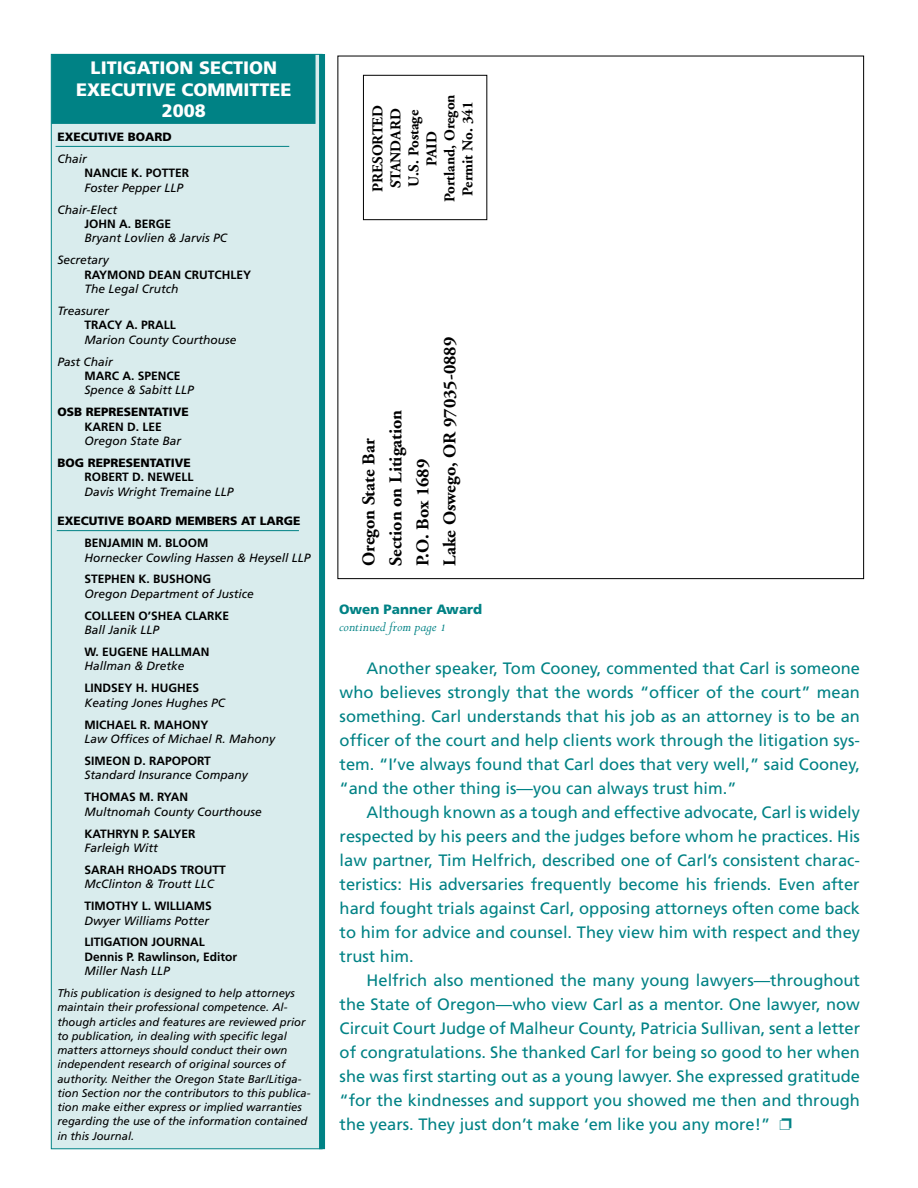
<style>
.page{position:relative;width:918px;height:1188px;background:#fff}
.page>*{position:absolute;margin:0;border:0;box-sizing:border-box;transform-origin:0 0}
.t1{font:700 18px/27px "Adobe Garamond";color:#000}
.t2{font:900 18px "Frutiger";color:#fff}
.t3{font:16.5px/24px "Frutiger";color:#008285;text-align:justify}
.t4{font:700 15px/18px "Adobe Garamond";color:#000;text-align:center}
.t5{font:15px "Perpetua Italic Os F";color:#008285}
.t6{font:900 13.5px "Frutiger";color:#008285}
.t7{font:italic 12px/21.9px "Frutiger";color:#000}
.t8{font:700 12px/14.4px "Frutiger";color:#000}
.t9{font:900 12px "Frutiger";color:#000}
.t10{font:italic 11.25px/14.2px "Frutiger";color:#000}
</style>
<div class="page">
<div style="left:51px;top:54px;width:271px;height:1095px;background:#d9eced;border:1px solid #008285"></div>
<hr style="left:57px;top:530px;width:242px;height:1px;background:#008285">
<hr style="left:56px;top:146px;width:233px;height:1px;background:#008285">
<div style="left:51px;top:54px;width:265px;height:70px;background:#008285;border:2px solid #008285"></div>
<div style="left:363px;top:75px;width:124px;height:145px;border:1px solid #000"></div>
<div style="left:319px;top:54px;width:6px;height:1095px;background:#008285"></div>
<p class="t2" style="left:91px;top:57px;width:12px">LITIGATION</p>
<p class="t2" style="left:199px;top:57px;width:34px">SECTION</p>
<p class="t2" style="left:76px;top:79px;width:217px">EXECUTIVE COMMITTEE</p>
<p class="t2" style="left:162px;top:100px;width:46px">2008</p>
<p class="t9" style="left:57px;top:130px;width:80px">EXECUTIVE BOA</p>
<p class="t9" style="left:154px;top:130px;width:18px">RD</p>
<p class="t7" style="left:57px;top:148px;width:31px">Chair</p>
<p class="t8" style="left:84px;top:166px;width:106px">NANCIE K. POTTER</p>
<p class="t7" style="left:57px;top:176px;width:127px;text-indent:27px">Foster Pepper LLP<br>Chair-Elect</p>
<p class="t8" style="left:84px;top:216px;width:88px">JOHN A. BERGE</p>
<p class="t7" style="left:57px;top:227px;width:171px;text-indent:27px">Bryant Lovlien &amp; Jarvis PC<br>Secretary</p>
<p class="t8" style="left:84px;top:267px;width:168px">RAYMOND DEAN CRUTCHLEY</p>
<p class="t7" style="left:57px;top:278px;width:123px;text-indent:27px">The Legal Crutch<br>Treasurer</p>
<p class="t8" style="left:84px;top:318px;width:93px">TRACY A. PRALL</p>
<p class="t7" style="left:57px;top:329px;width:181px;text-indent:27px">Marion County Courthouse<br>Past Chair</p>
<p class="t8" style="left:84px;top:369px;width:98px">MARC A. SPENCE</p>
<p class="t7" style="left:84px;top:379px;width:111px">Spence &amp; Sabitt LLP</p>
<p class="t9" style="left:57px;top:405px;width:90px">OSB REPRESENTATIV</p>
<p class="t9" style="left:181px;top:405px;width:9px">E</p>
<p class="t8" style="left:84px;top:419px;width:79px">KAREN D. LEE</p>
<p class="t7" style="left:84px;top:430px;width:98px">Oregon State Bar</p>
<p class="t9" style="left:57px;top:456px;width:10px">BOG</p>
<p class="t9" style="left:88px;top:456px;width:61px">REPRESENTATIV</p>
<p class="t9" style="left:183px;top:456px;width:9px">E</p>
<p class="t8" style="left:84px;top:470px;width:111px">ROBERT D. NEWELL</p>
<p class="t7" style="left:84px;top:481px;width:151px">Davis Wright Tremaine LLP</p>
<p class="t9" style="left:57px;top:514px;width:80px">EXECUTIVE BOA</p>
<p class="t9" style="left:154px;top:514px;width:148px">RD MEMBERS AT LARGE</p>
<p class="t8" style="left:84px;top:536px;width:125px">BENJAMIN M. BLOOM</p>
<p class="t7" style="left:84px;top:546px;width:228px">Hornecker Cowling Hassen &amp; Heysell LLP</p>
<p class="t8" style="left:84px;top:572px;width:128px">STEPHEN K. BUSHONG</p>
<p class="t7" style="left:84px;top:583px;width:171px">Oregon Department of Justice</p>
<p class="t8" style="left:84px;top:608px;width:146px">COLLEEN O’SHEA CLARKE</p>
<p class="t7" style="left:84px;top:619px;width:76px">Ball Janik LLP</p>
<p class="t8" style="left:84px;top:645px;width:127px">W. EUGENE HALLMAN</p>
<p class="t7" style="left:84px;top:655px;width:102px">Hallman &amp; Dretke</p>
<p class="t8" style="left:84px;top:681px;width:116px">LINDSEY H. HUGHES</p>
<p class="t7" style="left:84px;top:692px;width:142px">Keating Jones Hughes PC</p>
<p class="t8" style="left:84px;top:717px;width:125px">MICHAEL R. MAHONY</p>
<p class="t7" style="left:84px;top:728px;width:192px">Law Offices of Michael R. Mahony</p>
<p class="t8" style="left:84px;top:753px;width:128px">SIMEON D. RAPOPORT</p>
<p class="t7" style="left:84px;top:764px;width:165px">Standard Insurance Company</p>
<p class="t8" style="left:84px;top:790px;width:105px">THOMAS M. RYAN</p>
<p class="t7" style="left:84px;top:800px;width:179px">Multnomah County Courthouse</p>
<p class="t8" style="left:84px;top:826px;width:113px">KATHRYN P. SALYER</p>
<p class="t7" style="left:84px;top:837px;width:75px">Farleigh Witt</p>
<p class="t8" style="left:84px;top:862px;width:9px">sarah</p>
<p class="t8" style="left:128px;top:862px;width:9px">rhoads</p>
<p class="t8" style="left:180px;top:862px;width:9px">troutt</p>
<p class="t7" style="left:84px;top:873px;width:131px">McClinton &amp; Troutt LLC</p>
<p class="t8" style="left:84px;top:899px;width:129px">TIMOTHY L. WILLIAMS</p>
<p class="t7" style="left:84px;top:909px;width:126px">Dwyer Williams Potter</p>
<p class="t8" style="left:84px;top:935px;width:154px">LITIGATION JOURNAL<br>Dennis P. Rawlinson, Editor</p>
<p class="t7" style="left:84px;top:960px;width:87px">Miller Nash LLP</p>
<p class="t10" style="left:57px;top:986px;width:255px">This publication is designed to help attorneys maintain their professional competence. Al&shy;though articles and features are reviewed prior to publication, in dealing with specific legal matters attorneys should conduct their own independent research of original sources of authority. Neither the Oregon State Bar/Litiga&shy;tion Section nor the contributors to this publica&shy;tion make either express or implied warranties regarding the use of the information contained in this Journal.</p>
<p class="t4" style="left:369px;top:202px;width:109px;rotate:-90deg">PRESORTED<br>STANDARD<br>U.S. Postage<br>PAID<br>Portland, Oregon<br>Permit No. 341</p>
<p class="t1" style="left:356px;top:566px;width:230px;rotate:-90deg">Oregon State Bar<br>Section on Litigation<br>P.O. Box 1689<br>Lake Oswego, OR 97035-0889</p>
<p class="t6" style="left:339px;top:602px;width:145px">Owen Panner Award</p>
<p class="t5" style="left:339px;top:619px;width:109px">continued from page 1</p>
<p class="t3" style="left:340px;top:656px;width:522px;text-indent:27px">Another speaker, Tom Cooney, commented that Carl is someone who believes strongly that the words “officer of the court” mean something. Carl understands that his job as an attorney is to be an officer of the court and help clients work through the litigation sys&shy;tem. “I’ve always found that Carl does that very well,” said Cooney, “and the other thing is—you can always trust him.”</p>
<p class="t3" style="left:340px;top:800px;width:522px;text-indent:27px">Although known as a tough and effective advocate, Carl is widely respected by his peers and the judges before whom he practices. His law partner, Tim Helfrich, described one of Carl’s consistent charac&shy;teristics: His adversaries frequently become his friends. Even after hard fought trials against Carl, opposing attorneys often come back to him for advice and counsel. They view him with respect and they trust him.</p>
<p class="t3" style="left:340px;top:968px;width:522px;text-indent:27px">Helfrich also mentioned the many young lawyers—throughout the State of Oregon—who view Carl as a mentor. One lawyer, now Circuit Court Judge of Malheur County, Patricia Sullivan, sent a letter of congratulations. She thanked Carl for being so good to her when she was first starting out as a young lawyer. She expressed gratitude “for the kindnesses and support you showed me then and through the years. They just don’t make ‘em like you any more!”</p>
</div>
